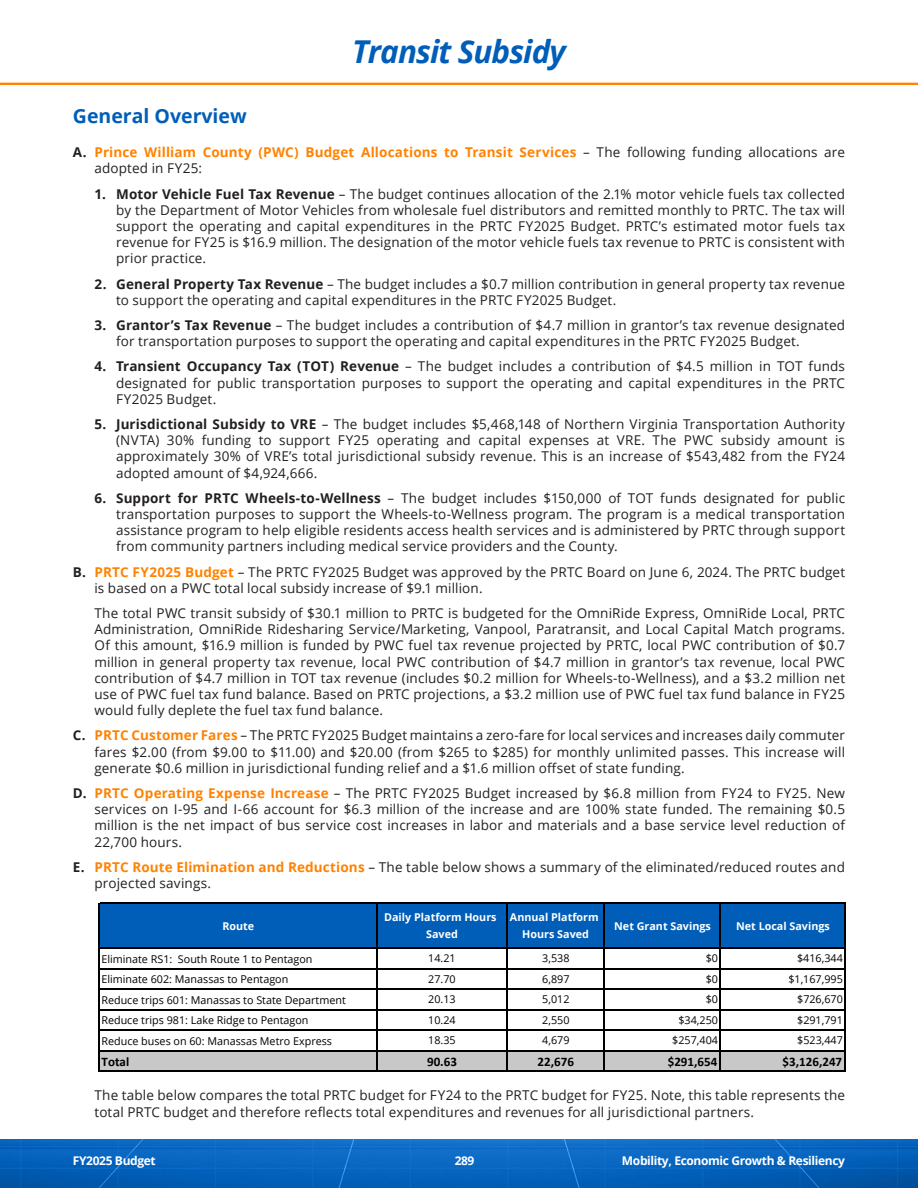
<style>
.page{position:relative;width:918px;height:1188px;background:#fff}
.page>*{position:absolute;margin:0;border:0;box-sizing:border-box;transform-origin:0 0}
.t1{font:italic 700 31.5px "Open Sans";letter-spacing:-.03em;color:#005eb8}
.Heading_L1{font:700 19.5px "Open Sans";color:#005eb8}
.Tab_1{font:13.5px/16.2px "Open Sans";letter-spacing:.01em;color:#231f20;text-align:justify}
.A1a_List{font:13.5px/16.2px "Open Sans";letter-spacing:.01em;color:#231f20}
.t2{font:700 13.5px/16.2px "Open Sans";letter-spacing:.01em;color:#ff8200}
.t3{font:700 13.05px "Calibri";color:#000}
.t4{font:700 12px "Open Sans";letter-spacing:-.03em;color:#fff}
.t5{font:10.8px "Open Sans";color:#000}
.t6{font:700 10.8px/16.4px "Open Sans";color:#fff;text-align:center}
.s1{color:#231f20}
.s2{font-weight:400;color:#231f20}
.s3{font-weight:700}
.s4{font-weight:700;color:#ff8200}
</style>
<div class="page">
<img style="left:0;top:82px;width:918px;height:3px">
<img style="left:0;top:1139px;width:918px;height:49px">
<div style="left:100px;top:904px;width:745px;height:44px;background:#005eb8"></div>
<div style="left:100px;top:1051px;width:745px;height:20px;background:#c8c8c8"></div>
<hr style="left:99px;top:903px;width:1px;height:169px;background:#000">
<hr style="left:376px;top:904px;width:1px;height:168px;background:#000">
<hr style="left:506px;top:904px;width:1px;height:168px;background:#000">
<hr style="left:604px;top:904px;width:1px;height:168px;background:#000">
<hr style="left:720px;top:904px;width:1px;height:168px;background:#000">
<hr style="left:845px;top:904px;width:1px;height:168px;background:#000">
<hr style="left:100px;top:903px;width:746px;height:1px;background:#000">
<hr style="left:100px;top:948px;width:746px;height:1px;background:#000">
<hr style="left:100px;top:968px;width:746px;height:1px;background:#000">
<hr style="left:100px;top:989px;width:746px;height:1px;background:#000">
<hr style="left:100px;top:1009px;width:746px;height:1px;background:#000">
<hr style="left:100px;top:1030px;width:746px;height:1px;background:#000">
<hr style="left:100px;top:1050px;width:746px;height:1px;background:#000">
<hr style="left:100px;top:1070px;width:746px;height:2px;background:#000">
<p class="t1" style="left:352px;top:29px;width:215px">Transit Subsidy</p>
<p class="Heading_L1" style="left:73px;top:102px;width:175px">General Overview</p>
<p class="t2" style="left:94px;top:144px;width:752px;text-indent:-22px"><span class="s1">A.</span> Prince William County (PWC) Budget Allocations to Transit Services <span class="s2">– The following funding allocations are adopted in FY25:</span></p>
<p class="Tab_1" style="left:116px;top:185px;width:731px;text-indent:-22px"><span class="s3">1. Motor Vehicle Fuel Tax Revenue</span> – The budget continues allocation of the 2.1% motor vehicle fuels tax collected by the Department of Motor Vehicles from wholesale fuel distributors and remitted monthly to PRTC. The tax will support the operating and capital expenditures in the PRTC FY2025 Budget. PRTC’s estimated motor fuels tax revenue for FY25 is $16.9 million. The designation of the motor vehicle fuels tax revenue to PRTC is consistent with prior practice.</p>
<p class="Tab_1" style="left:116px;top:275px;width:731px;text-indent:-22px"><span class="s3">2. General Property Tax Revenue</span> – The budget includes a $0.7 million contribution in general property tax revenue to support the operating and capital expenditures in the PRTC FY2025 Budget.</p>
<p class="Tab_1" style="left:116px;top:317px;width:731px;text-indent:-22px"><span class="s3">3. Grantor’s Tax Revenue</span> – The budget includes a contribution of $4.7 million in grantor’s tax revenue designated for transportation purposes to support the operating and capital expenditures in the PRTC FY2025 Budget.</p>
<p class="Tab_1" style="left:116px;top:358px;width:731px;text-indent:-22px"><span class="s3">4. Transient Occupancy Tax (TOT) Revenue</span> – The budget includes a contribution of $4.5 million in TOT funds designated for public transportation purposes to support the operating and capital expenditures in the PRTC FY2025 Budget.</p>
<p class="Tab_1" style="left:116px;top:416px;width:731px;text-indent:-22px"><span class="s3">5. Jurisdictional Subsidy to VRE</span> – The budget includes $5,468,148 of Northern Virginia Transportation Authority (NVTA) 30% funding to support FY25 operating and capital expenses at VRE. The PWC subsidy amount is approximately 30% of VRE’s total jurisdictional subsidy revenue. This is an increase of $543,482 from the FY24 adopted amount of $4,924,666.</p>
<p class="Tab_1" style="left:116px;top:489px;width:731px;text-indent:-22px"><span class="s3">6. Support for PRTC Wheels-to-Wellness</span> – The budget includes $150,000 of TOT funds designated for public transportation purposes to support the Wheels-to-Wellness program. The program is a medical transportation assistance program to help eligible residents access health services and is administered by PRTC through support from community partners including medical service providers and the County.</p>
<p class="Tab_1" style="left:94px;top:563px;width:752px;text-indent:-22px"><span class="s3">B.</span> <span class="s4">PRTC FY2025 Budget</span> – The PRTC FY2025 Budget was approved by the PRTC Board on June 6, 2024. The PRTC budget is based on a PWC total local subsidy increase of $9.1 million.</p>
<p class="Tab_1" style="left:94px;top:605px;width:752px">The total PWC transit subsidy of $30.1 million to PRTC is budgeted for the OmniRide Express, OmniRide Local, PRTC Administration, OmniRide Ridesharing Service/Marketing, Vanpool, Paratransit, and Local Capital Match programs.<br>Of this amount, $16.9 million is funded by PWC fuel tax revenue projected by PRTC, local PWC contribution of $0.7 million in general property tax revenue, local PWC contribution of $4.7 million in grantor’s tax revenue, local PWC contribution of $4.7 million in TOT tax revenue (includes $0.2 million for Wheels-to-Wellness), and a $3.2 million net use of PWC fuel tax fund balance. Based on PRTC projections, a $3.2 million use of PWC fuel tax fund balance in FY25 would fully deplete the fuel tax fund balance.</p>
<p class="Tab_1" style="left:94px;top:727px;width:752px;text-indent:-22px"><span class="s3">C.</span> <span class="s4">PRTC Customer Fares</span> – The PRTC FY2025 Budget maintains a zero-fare for local services and increases daily commuter fares $2.00 (from $9.00 to $11.00) and $20.00 (from $265 to $285) for monthly unlimited passes. This increase will generate $0.6 million in jurisdictional funding relief and a $1.6 million offset of state funding.</p>
<p class="Tab_1" style="left:94px;top:785px;width:752px;text-indent:-22px"><span class="s3">D.</span> <span class="s4">PRTC Operating Expense Increase</span> – The PRTC FY2025 Budget increased by $6.8 million from FY24 to FY25. New services on I-95 and I-66 account for $6.3 million of the increase and are 100% state funded. The remaining $0.5 million is the net impact of bus service cost increases in labor and materials and a base service level reduction of 22,700 hours.</p>
<p class="Tab_1" style="left:94px;top:858px;width:752px;text-indent:-22px"><span class="s3">E.</span> <span class="s4">PRTC Route Elimination and Reductions</span> – The table below shows a summary of the eliminated/reduced routes and projected savings.</p>
<p class="t6" style="left:222px;top:917px;width:33px">Route</p>
<p class="t6" style="left:384px;top:909px;width:114px">Daily Platform Hours<br>Saved</p>
<p class="t6" style="left:510px;top:909px;width:90px">Annual Platform<br>Hours Saved</p>
<p class="t6" style="left:614px;top:917px;width:98px">Net Grant Savings</p>
<p class="t6" style="left:736px;top:917px;width:95px">Net Local Savings</p>
<p class="t5" style="left:101px;top:952px;width:213px">Eliminate RS1: South Route 1 to Pentagon</p>
<p class="t5" style="left:428px;top:951px;width:29px">14.21</p>
<p class="t5" style="left:542px;top:951px;width:29px">3,538</p>
<p class="t5" style="left:706px;top:951px;width:14px">$0</p>
<p class="t5" style="left:797px;top:951px;width:47px">$416,344</p>
<p class="t5" style="left:101px;top:972px;width:188px">Eliminate 602: Manassas to Pentagon</p>
<p class="t5" style="left:428px;top:971px;width:29px">27.70</p>
<p class="t5" style="left:542px;top:971px;width:29px">6,897</p>
<p class="t5" style="left:706px;top:971px;width:14px">$0</p>
<p class="t5" style="left:788px;top:971px;width:56px">$1,167,995</p>
<p class="t5" style="left:101px;top:992px;width:246px">Reduce trips 601: Manassas to State Department</p>
<p class="t5" style="left:428px;top:992px;width:29px">20.13</p>
<p class="t5" style="left:542px;top:992px;width:29px">5,012</p>
<p class="t5" style="left:706px;top:992px;width:14px">$0</p>
<p class="t5" style="left:797px;top:992px;width:47px">$726,670</p>
<p class="t5" style="left:101px;top:1013px;width:209px">Reduce trips 981: Lake Ridge to Pentagon</p>
<p class="t5" style="left:428px;top:1012px;width:29px">10.24</p>
<p class="t5" style="left:542px;top:1012px;width:29px">2,550</p>
<p class="t5" style="left:678px;top:1012px;width:41px">$34,250</p>
<p class="t5" style="left:797px;top:1012px;width:47px">$291,791</p>
<p class="t5" style="left:101px;top:1033px;width:232px">Reduce buses on 60: Manassas Metro Express</p>
<p class="t5" style="left:428px;top:1033px;width:29px">18.35</p>
<p class="t5" style="left:542px;top:1033px;width:29px">4,679</p>
<p class="t5" style="left:672px;top:1033px;width:47px">$257,404</p>
<p class="t5" style="left:797px;top:1033px;width:47px">$523,447</p>
<p class="t3" style="left:102px;top:1053px;width:29px">Total</p>
<p class="t3" style="left:427px;top:1053px;width:31px">90.63</p>
<p class="t3" style="left:538px;top:1053px;width:38px">22,676</p>
<p class="t3" style="left:668px;top:1053px;width:51px">$291,654</p>
<p class="t3" style="left:783px;top:1053px;width:61px">$3,126,247</p>
<p class="A1a_List" style="left:94px;top:1087px;width:752px">The table below compares the total PRTC budget for FY24 to the PRTC budget for FY25. Note, this table represents the total PRTC budget and therefore reflects total expenditures and revenues for all jurisdictional partners.</p>
<p class="t4" style="left:73px;top:1152px;width:84px">FY2025 Budget</p>
<p class="t4" style="left:455px;top:1152px;width:21px">289</p>
<p class="t4" style="left:622px;top:1152px;width:225px">Mobility, Economic Growth &amp; Resiliency</p>
</div>
